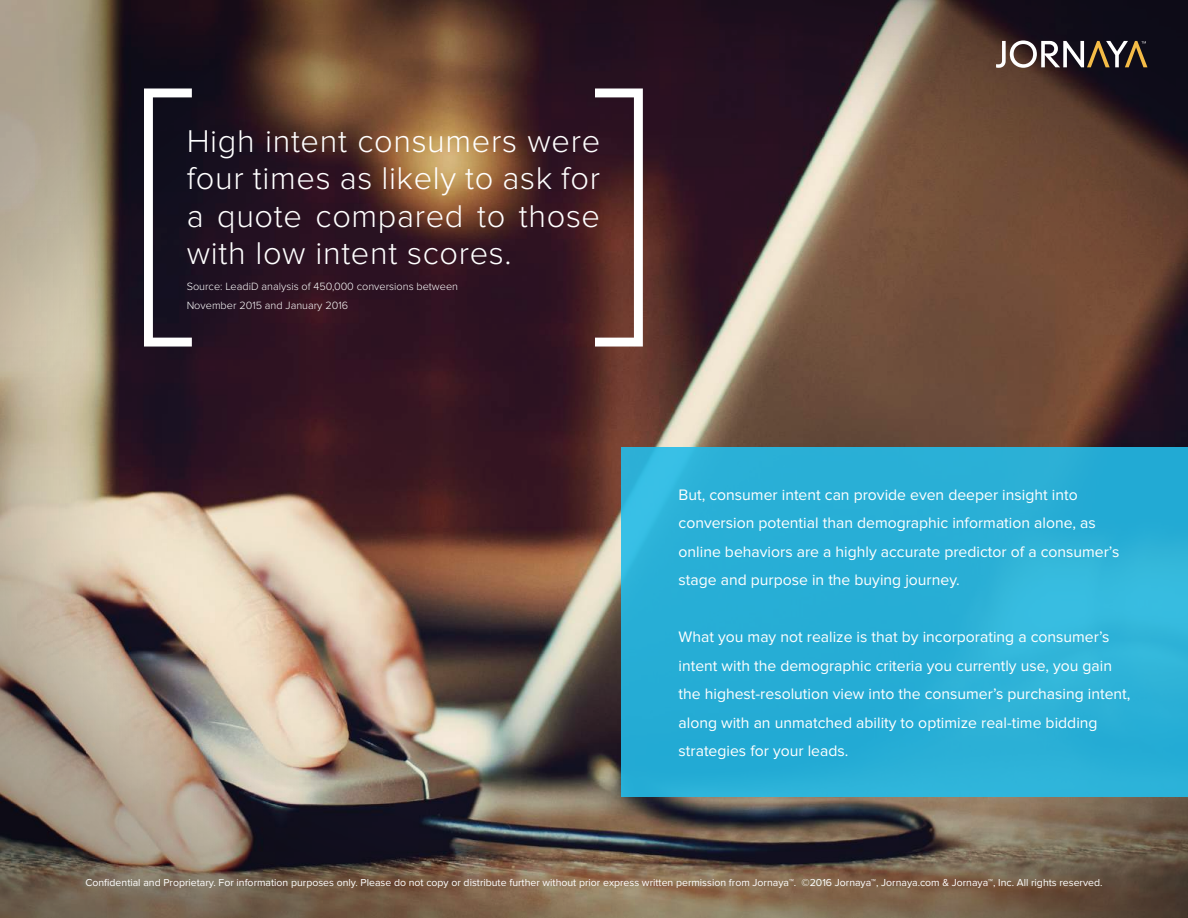
<style>
.page{position:relative;width:1188px;height:918px;background:#fff}
.page>*{position:absolute;margin:0;border:0;box-sizing:border-box;transform-origin:0 0}
.t1{font:300 32.55px/37.5px "Proxima Nova";letter-spacing:.02em;color:#fff;text-align:justify}
.t2{font:15.75px/28.5px "Proxima Nova";color:#fff}
.t3{font:300 10.95px/18.8px "Proxima Nova";color:#fff}
.t4{font:10.5px "Proxima Nova";color:#fff}
.s1{font-weight:300}
</style>
<div class="page">
<img style="left:0;top:0;width:1188px;height:918px">
<div style="left:621px;top:447px;width:567px;height:349px;background:linear-gradient(to right,#27aed6,#2db2d8)"></div>
<svg style="left:144px;top:88px;width:48px;height:259px"></svg>
<svg style="left:595px;top:88px;width:48px;height:259px"></svg>
<svg style="left:996px;top:40px;width:152px;height:28px"></svg>
<h1 class="t1" style="left:187px;top:123px;width:415px">High intent consumers were four times as likely to ask for a quote compared to those with low intent scores.</h1>
<p class="t3" style="left:187px;top:277px;width:273px">Source: LeadiD analysis of 450,000 conversions between<br>November 2015 and January 2016</p>
<p class="t2" style="left:679px;top:480px;width:442px">But, consumer intent can provide even deeper insight into conversion potential than demographic information alone, as online behaviors are a highly accurate predictor of a consumer’s stage and purpose in the buying journey.</p>
<p class="t2" style="left:679px;top:623px;width:453px">What you may not realize is that by incorporating a consumer’s intent with the demographic criteria you currently use, you gain the highest-resolution view into the consumer’s purchasing intent, along with an unmatched ability to optimize real-time bidding strategies for your leads.</p>
<p class="t4" style="left:85px;top:876px;width:1019px">Confidential and Proprietary. For information purposes only. Please do not copy or distribute further without prior express written permission from Jornaya<span class="s1">™</span>. ©2016 Jornaya<span class="s1">™</span>, Jornaya.com &amp; Jornaya<span class="s1">™</span>, Inc. All rights reserved.</p>
</div>
